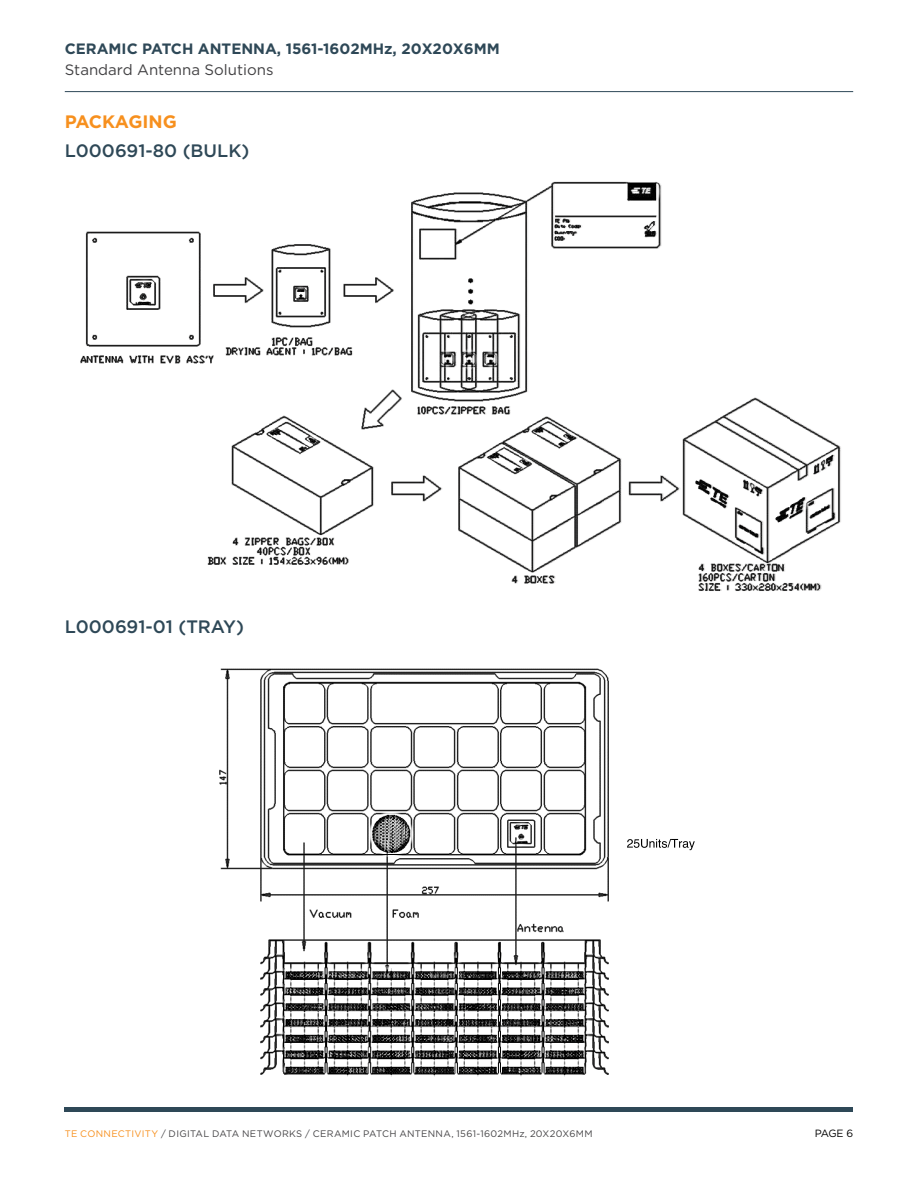
<style>
.page{position:relative;width:918px;height:1188px;background:#fff}
.page>*{position:absolute;margin:0;border:0;box-sizing:border-box;transform-origin:0 0}
.t1{font:500 18px "Gotham";color:#2e4857}
.t2{font:700 18px "Gotham";letter-spacing:-.01em;color:#f7901e}
.t3{font:700 15px "Gotham";color:#2e4857}
.t4{font:15px "Gotham";color:#414042}
.t5{font:10.5px "Gotham";color:#000}
.t6{font:9.45px "Gotham";letter-spacing:.03em;color:#464547}
.s1{color:#f7901e}
</style>
<div class="page">
<hr style="left:65px;top:1107px;width:788px;height:4px;background:#2e4857">
<hr style="left:65px;top:91px;width:788px;height:1px;background:#2e4857">
<img style="left:80px;top:181px;width:710px;height:410px">
<img style="left:790px;top:417px;width:51px;height:174px">
<img style="left:219px;top:668px;width:390px;height:409px">
<svg style="left:627px;top:839px;width:68px;height:11px"></svg>
<h2 class="t3" style="left:65px;top:39px;width:437px">CERAMIC PATCH ANTENNA, 1561-1602MHz, 20X20X6MM</h2>
<h2 class="t4" style="left:65px;top:60px;width:210px">Standard Antenna Solutions</h2>
<h1 class="t2" style="left:65px;top:109px;width:114px">PACKAGING</h1>
<h1 class="t1" style="left:65px;top:139px;width:186px">L000691-80 (BULK)</h1>
<h1 class="t1" style="left:65px;top:615px;width:181px">L000691-01 (TRAY)</h1>
<p class="t6" style="left:65px;top:1127px;width:529px"><span class="s1">TE CONNECTIVITY</span> / DIGITAL DATA NETWORKS / CERAMIC PATCH ANTENNA, 1561-1602MHz, 20X20X6MM</p>
<p class="t5" style="left:815px;top:1127px;width:40px">PAGE 6</p>
</div>
